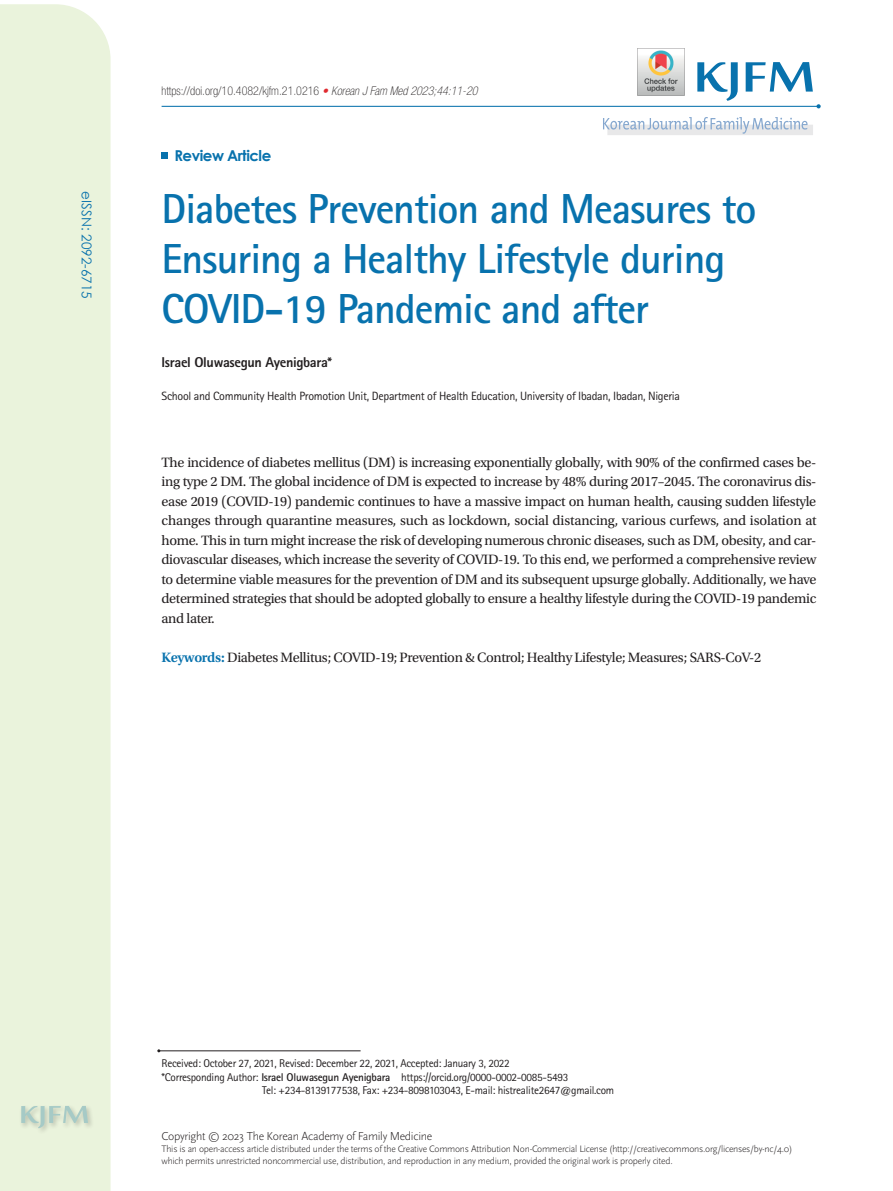
<style>
.page{position:relative;width:893px;height:1191px;background:#fff}
.page>*{position:absolute;margin:0;border:0;box-sizing:border-box;transform-origin:0 0}
.t1{font:700 42px/50.4px "Rotis Sans Serif Std";letter-spacing:-.025em;color:#0872ad}
.t2{font:700 15px "Century Gothic";letter-spacing:-.03em;color:#0872ad}
.t3{font:14.25px/19.5px "Utopia Std";letter-spacing:-.025em;color:#231f20;text-align:justify}
.t4{font:800 14.25px "Rotis Sans Serif Std";letter-spacing:-.025em;color:#231f20}
.t5{font:13.5px "Century Gothic";color:#0872ad}
.t6{font:12px "Rotis Sans Serif Std";letter-spacing:-.025em;color:#231f20}
.t7{font:100 condensed 12px "Helvetica Neue LT Std";color:#231f20}
.t8{font:300 12px "Scala Sans";letter-spacing:-.025em;color:#231f20}
.t9{font:11.25px "Rotis Sans Serif Std";letter-spacing:-.025em;color:#231f20}
.t10{font:300 9.75px/11.7px "Scala Sans";letter-spacing:-.025em;color:#231f20}
.s1{font-style:italic;color:#e02a30}
.s2{font-style:italic}
.s3{font-weight:600;color:#0872ad}
.s4{font-weight:700}
</style>
<div class="page">
<div style="left:0;top:4px;width:111px;height:1187px;background:#eaf3dc"></div>
<hr style="left:162px;top:106px;width:657px;height:1px;background:#0872ad">
<svg style="left:697px;top:62px;width:124px;height:46px"></svg>
<div style="left:607px;top:125px;width:206px;height:10px;background:#e8e8e9"></div>
<svg style="left:603px;top:117px;width:204px;height:17px"></svg>
<div style="left:19px;top:1103px;width:76px;height:31px;background:#231f20;opacity:.75"></div>
<svg style="left:21px;top:1106px;width:67px;height:22px"></svg>
<hr style="left:159px;top:1050px;width:202px;height:1px;background:#231f20">
<div style="left:162px;top:152px;width:6px;height:7px;background:#0872ad"></div>
<img style="left:638px;top:50px;width:46px;height:46px">
<p class="t5" style="left:96px;top:191px;width:109px;rotate:90deg">eISSN: 2092-6715</p>
<p class="t7" style="left:162px;top:84px;width:317px">https://doi.org/10.4082/kjfm.21.0216 <span class="s1">•</span> <span class="s2">Korean J Fam Med 2023;44:11-20</span></p>
<p class="t2" style="left:174px;top:144px;width:99px">Review Article</p>
<h1 class="t1" style="left:162px;top:182px;width:596px">Diabetes Prevention and Measures to<br>Ensuring a Healthy Lifestyle during<br>COVID-19 Pandemic and after</h1>
<p class="t4" style="left:162px;top:353px;width:172px">Israel Oluwasegun Ayenigbara*</p>
<p class="t6" style="left:162px;top:388px;width:520px">School and Community Health Promotion Unit, Department of Health Education, University of Ibadan, Ibadan, Nigeria</p>
<p class="t3" style="left:162px;top:453px;width:656px">The incidence of diabetes mellitus (DM) is increasing exponentially globally, with 90% of the confirmed cases be&shy;ing type 2 DM. The global incidence of DM is expected to increase by 48% during 2017–2045. The coronavirus dis&shy;ease 2019 (COVID-19) pandemic continues to have a massive impact on human health, causing sudden lifestyle changes through quarantine measures, such as lockdown, social distancing, various curfews, and isolation at home. This in turn might increase the risk of developing numerous chronic diseases, such as DM, obesity, and car&shy;diovascular diseases, which increase the severity of COVID-19. To this end, we performed a comprehensive review to determine viable measures for the prevention of DM and its subsequent upsurge globally. Additionally, we have determined strategies that should be adopted globally to ensure a healthy lifestyle during the COVID-19 pandemic and later.</p>
<p class="t3" style="left:162px;top:647px;width:601px"><span class="s3">Keywords:</span> Diabetes Mellitus; COVID-19; Prevention &amp; Control; Healthy Lifestyle; Measures; SARS-CoV-2</p>
<p class="t9" style="left:162px;top:1057px;width:350px">Received: October 27, 2021, Revised: December 22, 2021, Accepted: January 3, 2022</p>
<p class="t9" style="left:162px;top:1070px;width:408px">*Corresponding Author: <span class="s4">Israel Oluwasegun Ayenigbara</span> https://orcid.org/0000-0002-0085-5493</p>
<p class="t9" style="left:262px;top:1084px;width:354px">Tel: +234-8139177538, Fax: +234-8098103043, E-mail: histrealite2647@gmail.com</p>
<p class="t8" style="left:162px;top:1129px;width:272px">Copyright © 2023 The Korean Academy of Family Medicine</p>
<p class="t10" style="left:162px;top:1143px;width:632px">This is an open-access article distributed under the terms of the Creative Commons Attribution Non-Commercial License (http://creativecommons.org/licenses/by-nc/4.0) which permits unrestricted noncommercial use, distribution, and reproduction in any medium, provided the original work is properly cited.</p>
</div>
